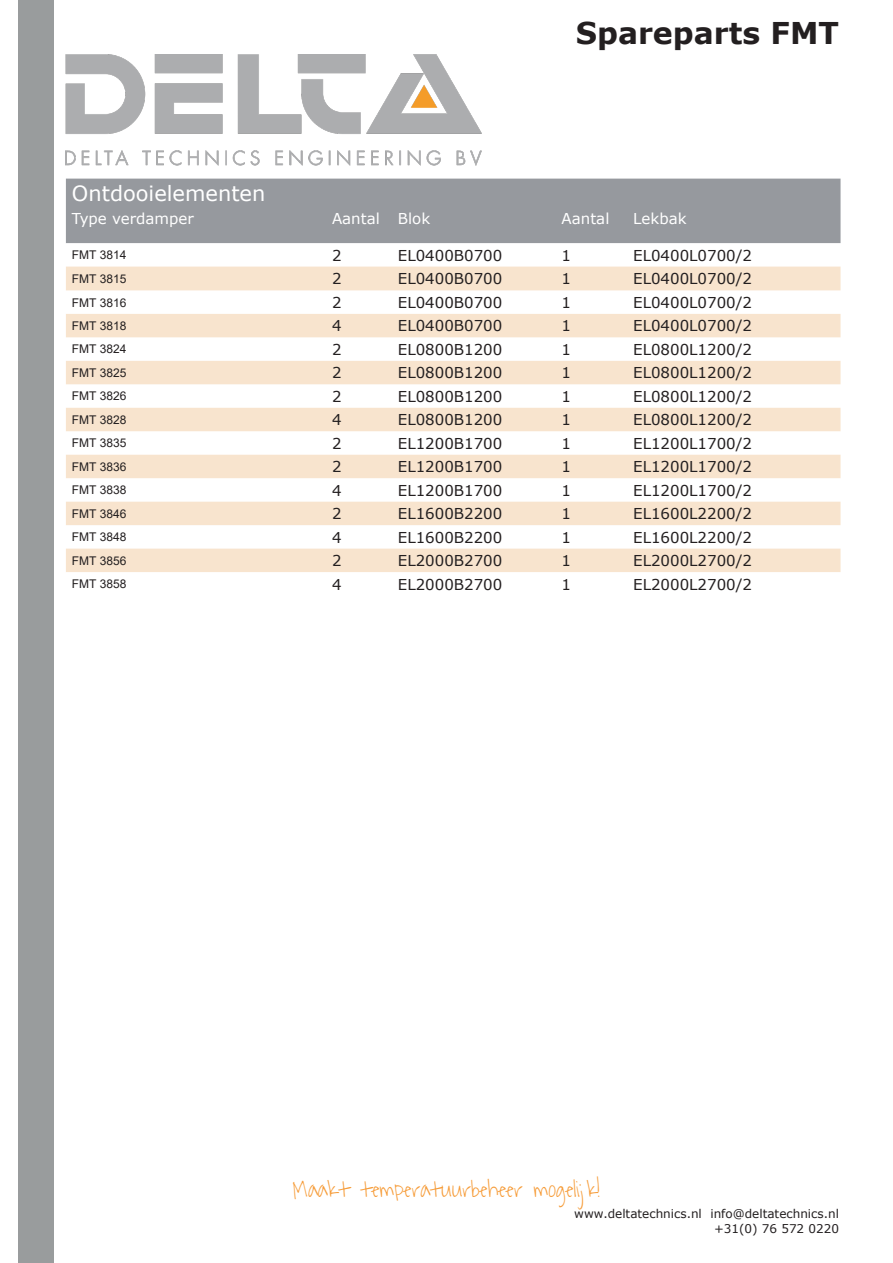
<style>
.page{position:relative;width:893px;height:1263px;background:#fff}
.page>*{position:absolute;margin:0;border:0;box-sizing:border-box;transform-origin:0 0}
.t1{font:700 30px "Verdana";color:#231f20}
.t2{font:24px "Waitingforthe Sunrise";color:#f69b37}
.t3{font:21px "Verdana";color:#fff}
.Tekst_in_Tabel{font:15px "Verdana";color:#231f20}
.t4{font:15px "Verdana";color:#fff}
.t5{font:12px "Arial";color:#231f20}
.t6{font:12px "Verdana";color:#231f20}
</style>
<div class="page">
<div style="left:18px;top:0;width:36px;height:1263px;background:#999c9d"></div>
<img style="left:66px;top:54px;width:416px;height:111px">
<div style="left:66px;top:179px;width:774px;height:64px;background:#96999e"></div>
<svg style="left:66px;top:267px;width:774px;height:305px;fill:#f8e4ce"></svg>
<p class="t1" style="left:576px;top:12px;width:265px">Spareparts FMT</p>
<p class="t3" style="left:72px;top:179px;width:195px">Ontdooielementen</p>
<p class="t4" style="left:72px;top:208px;width:123px">Type verdamper</p>
<p class="t4" style="left:332px;top:208px;width:49px">Aantal</p>
<p class="t4" style="left:398px;top:208px;width:34px">Blok</p>
<p class="t4" style="left:562px;top:208px;width:49px">Aantal</p>
<p class="t4" style="left:633px;top:208px;width:55px">Lekbak</p>
<p class="t5" style="left:72px;top:247px;width:56px">FMT 3814</p>
<p class="Tekst_in_Tabel" style="left:332px;top:245px;width:11px">2</p>
<p class="Tekst_in_Tabel" style="left:398px;top:245px;width:106px">EL0400B0700</p>
<p class="Tekst_in_Tabel" style="left:562px;top:245px;width:11px">1</p>
<p class="Tekst_in_Tabel" style="left:633px;top:245px;width:120px">EL0400L0700/2</p>
<p class="t5" style="left:72px;top:270px;width:56px">FMT 3815</p>
<p class="Tekst_in_Tabel" style="left:332px;top:268px;width:11px">2</p>
<p class="Tekst_in_Tabel" style="left:398px;top:268px;width:106px">EL0400B0700</p>
<p class="Tekst_in_Tabel" style="left:562px;top:268px;width:11px">1</p>
<p class="Tekst_in_Tabel" style="left:633px;top:268px;width:120px">EL0400L0700/2</p>
<p class="t5" style="left:72px;top:294px;width:56px">FMT 3816</p>
<p class="Tekst_in_Tabel" style="left:332px;top:292px;width:11px">2</p>
<p class="Tekst_in_Tabel" style="left:398px;top:292px;width:106px">EL0400B0700</p>
<p class="Tekst_in_Tabel" style="left:562px;top:292px;width:11px">1</p>
<p class="Tekst_in_Tabel" style="left:633px;top:292px;width:120px">EL0400L0700/2</p>
<p class="t5" style="left:72px;top:317px;width:56px">FMT 3818</p>
<p class="Tekst_in_Tabel" style="left:332px;top:316px;width:11px">4</p>
<p class="Tekst_in_Tabel" style="left:398px;top:316px;width:106px">EL0400B0700</p>
<p class="Tekst_in_Tabel" style="left:562px;top:316px;width:11px">1</p>
<p class="Tekst_in_Tabel" style="left:633px;top:316px;width:120px">EL0400L0700/2</p>
<p class="t5" style="left:72px;top:341px;width:56px">FMT 3824</p>
<p class="Tekst_in_Tabel" style="left:332px;top:339px;width:11px">2</p>
<p class="Tekst_in_Tabel" style="left:398px;top:339px;width:106px">EL0800B1200</p>
<p class="Tekst_in_Tabel" style="left:562px;top:339px;width:11px">1</p>
<p class="Tekst_in_Tabel" style="left:633px;top:339px;width:120px">EL0800L1200/2</p>
<p class="t5" style="left:72px;top:364px;width:56px">FMT 3825</p>
<p class="Tekst_in_Tabel" style="left:332px;top:362px;width:11px">2</p>
<p class="Tekst_in_Tabel" style="left:398px;top:362px;width:106px">EL0800B1200</p>
<p class="Tekst_in_Tabel" style="left:562px;top:362px;width:11px">1</p>
<p class="Tekst_in_Tabel" style="left:633px;top:362px;width:120px">EL0800L1200/2</p>
<p class="t5" style="left:72px;top:388px;width:56px">FMT 3826</p>
<p class="Tekst_in_Tabel" style="left:332px;top:386px;width:11px">2</p>
<p class="Tekst_in_Tabel" style="left:398px;top:386px;width:106px">EL0800B1200</p>
<p class="Tekst_in_Tabel" style="left:562px;top:386px;width:11px">1</p>
<p class="Tekst_in_Tabel" style="left:633px;top:386px;width:120px">EL0800L1200/2</p>
<p class="t5" style="left:72px;top:411px;width:56px">FMT 3828</p>
<p class="Tekst_in_Tabel" style="left:332px;top:409px;width:11px">4</p>
<p class="Tekst_in_Tabel" style="left:398px;top:409px;width:106px">EL0800B1200</p>
<p class="Tekst_in_Tabel" style="left:562px;top:409px;width:11px">1</p>
<p class="Tekst_in_Tabel" style="left:633px;top:409px;width:120px">EL0800L1200/2</p>
<p class="t5" style="left:72px;top:435px;width:56px">FMT 3835</p>
<p class="Tekst_in_Tabel" style="left:332px;top:433px;width:11px">2</p>
<p class="Tekst_in_Tabel" style="left:398px;top:433px;width:106px">EL1200B1700</p>
<p class="Tekst_in_Tabel" style="left:562px;top:433px;width:11px">1</p>
<p class="Tekst_in_Tabel" style="left:633px;top:433px;width:120px">EL1200L1700/2</p>
<p class="t5" style="left:72px;top:458px;width:56px">FMT 3836</p>
<p class="Tekst_in_Tabel" style="left:332px;top:456px;width:11px">2</p>
<p class="Tekst_in_Tabel" style="left:398px;top:456px;width:106px">EL1200B1700</p>
<p class="Tekst_in_Tabel" style="left:562px;top:456px;width:11px">1</p>
<p class="Tekst_in_Tabel" style="left:633px;top:456px;width:120px">EL1200L1700/2</p>
<p class="t5" style="left:72px;top:482px;width:56px">FMT 3838</p>
<p class="Tekst_in_Tabel" style="left:332px;top:480px;width:11px">4</p>
<p class="Tekst_in_Tabel" style="left:398px;top:480px;width:106px">EL1200B1700</p>
<p class="Tekst_in_Tabel" style="left:562px;top:480px;width:11px">1</p>
<p class="Tekst_in_Tabel" style="left:633px;top:480px;width:120px">EL1200L1700/2</p>
<p class="t5" style="left:72px;top:505px;width:56px">FMT 3846</p>
<p class="Tekst_in_Tabel" style="left:332px;top:503px;width:11px">2</p>
<p class="Tekst_in_Tabel" style="left:398px;top:503px;width:106px">EL1600B2200</p>
<p class="Tekst_in_Tabel" style="left:562px;top:503px;width:11px">1</p>
<p class="Tekst_in_Tabel" style="left:633px;top:503px;width:120px">EL1600L2200/2</p>
<p class="t5" style="left:72px;top:529px;width:56px">FMT 3848</p>
<p class="Tekst_in_Tabel" style="left:332px;top:527px;width:11px">4</p>
<p class="Tekst_in_Tabel" style="left:398px;top:527px;width:106px">EL1600B2200</p>
<p class="Tekst_in_Tabel" style="left:562px;top:527px;width:11px">1</p>
<p class="Tekst_in_Tabel" style="left:633px;top:527px;width:120px">EL1600L2200/2</p>
<p class="t5" style="left:72px;top:552px;width:56px">FMT 3856</p>
<p class="Tekst_in_Tabel" style="left:332px;top:550px;width:11px">2</p>
<p class="Tekst_in_Tabel" style="left:398px;top:550px;width:106px">EL2000B2700</p>
<p class="Tekst_in_Tabel" style="left:562px;top:550px;width:11px">1</p>
<p class="Tekst_in_Tabel" style="left:633px;top:550px;width:120px">EL2000L2700/2</p>
<p class="t5" style="left:72px;top:576px;width:56px">FMT 3858</p>
<p class="Tekst_in_Tabel" style="left:332px;top:574px;width:11px">4</p>
<p class="Tekst_in_Tabel" style="left:398px;top:574px;width:106px">EL2000B2700</p>
<p class="Tekst_in_Tabel" style="left:562px;top:574px;width:11px">1</p>
<p class="Tekst_in_Tabel" style="left:633px;top:574px;width:120px">EL2000L2700/2</p>
<p class="t2" style="left:293px;top:1175px;width:308px">Maakt temperatuurbeheer mogelijk!</p>
<p class="t6" style="left:574px;top:1205px;width:266px">www.deltatechnics.nl info@deltatechnics.nl</p>
<p class="t6" style="left:714px;top:1220px;width:126px">+31(0) 76 572 0220</p>
</div>
